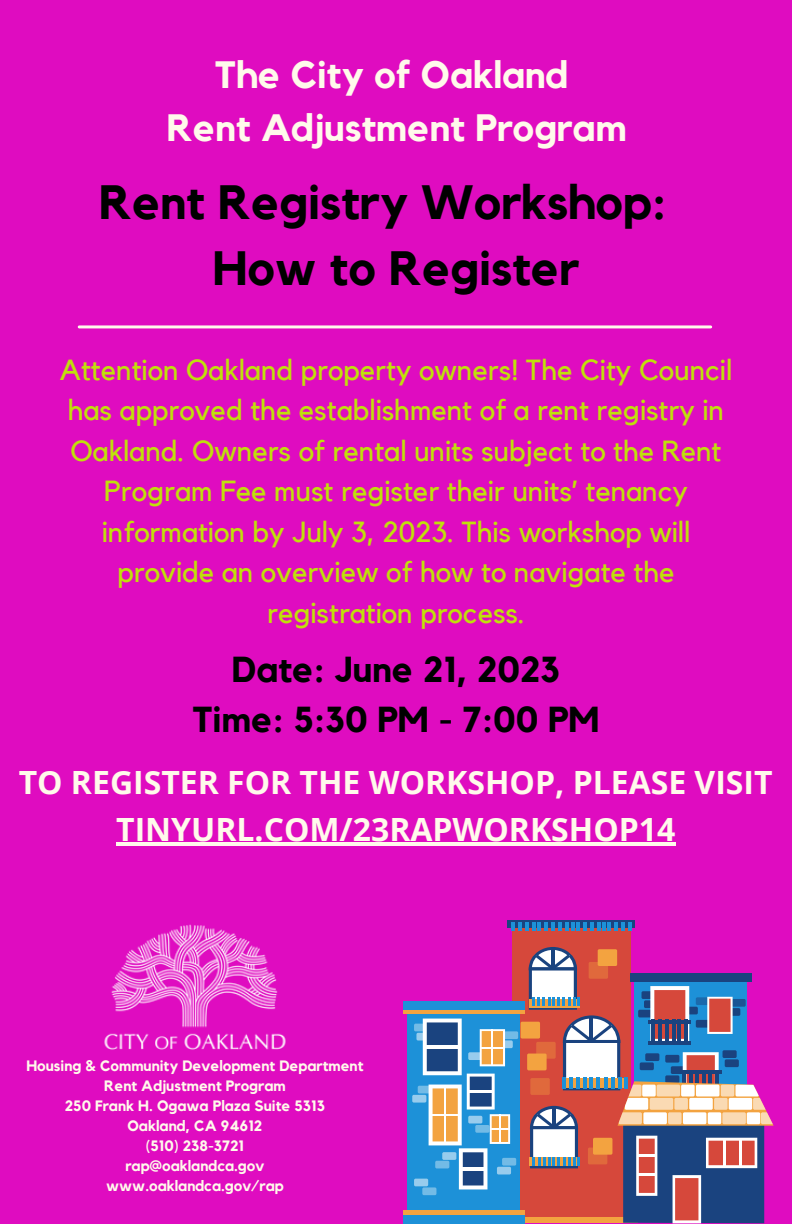
<style>
.page{position:relative;width:792px;height:1224px;background:#df0cc0}
.page>*{position:absolute;margin:0;border:0;box-sizing:border-box;transform-origin:0 0}
.t1{font:700 48px/66px "Kollektif";color:#000;text-align:center}
.t2{font:700 38px/52.4px "Kollektif";color:#fffaeb;text-align:center}
.t3{font:700 36px/49.6px "Kollektif";color:#000;text-align:center}
.t4{font:700 32px/47.4px "Open Sans";color:#fffaeb;text-align:center}
.t5{font:29px/40.4px "Kollektif";color:#c0df0c;text-align:center}
.t6{font:700 15px/20px "Kollektif";color:#fffaeb;text-align:center}
</style>
<div class="page">
<hr style="left:79px;top:325px;width:632px;height:3px;background:#fffaeb">
<div style="left:512px;top:928px;width:119px;height:290px;background:#d6483b"></div>
<div style="left:527px;top:1054px;width:20px;height:16px;background:#f3a340;border-radius:2px"></div>
<div style="left:521px;top:1022px;width:19px;height:17px;background:#f3a340;border-radius:2px"></div>
<svg style="left:524px;top:1217px;width:5px;height:6px"></svg>
<svg style="left:508px;top:921px;width:127px;height:7px"></svg>
<div style="left:407px;top:1012px;width:113px;height:208px;background:#1d91d8"></div>
<div style="left:418px;top:1086px;width:14px;height:7px;background:#73bbe6;border-radius:2px"></div>
<div style="left:422px;top:1187px;width:14px;height:8px;background:#73bbe6;border-radius:2px"></div>
<div style="left:502px;top:1158px;width:14px;height:8px;background:#73bbe6;border-radius:2px"></div>
<div style="left:414px;top:1024px;width:14px;height:7px;background:#fff;border-radius:2px;opacity:.39"></div>
<div style="left:504px;top:1031px;width:14px;height:8px;background:#73bbe6;border-radius:2px"></div>
<div style="left:412px;top:1095px;width:14px;height:8px;background:#98cced;border-radius:2px"></div>
<div style="left:416px;top:1033px;width:15px;height:8px;background:#fff;border-radius:2px;opacity:.55"></div>
<div style="left:497px;top:1167px;width:14px;height:7px;background:#fff;border-radius:2px;opacity:.55"></div>
<div style="left:414px;top:1179px;width:14px;height:7px;background:#98cced;border-radius:2px"></div>
<div style="left:499px;top:1040px;width:14px;height:8px;background:#98cced;border-radius:2px"></div>
<svg style="left:423px;top:1019px;width:87px;height:170px"></svg>
<hr style="left:461px;top:1167px;width:24px;height:4px;background:#fff">
<hr style="left:403px;top:1010px;width:121px;height:4px;background:#f3a340">
<hr style="left:403px;top:1211px;width:121px;height:4px;background:#f3a340">
<svg style="left:512px;top:923px;width:119px;height:8px"></svg>
<svg style="left:529px;top:947px;width:245px;height:276px"></svg>
<div style="left:403px;top:1001px;width:121px;height:9px;background:#1d91d8"></div>
<div style="left:403px;top:1215px;width:121px;height:8px;background:#1d91d8"></div>
<hr style="left:116px;top:843px;width:560px;height:3px;background:#fffaeb">
<img style="left:104px;top:924px;width:182px;height:126px">
<h2 class="t2" style="left:167px;top:50px;width:461px">The City of Oakland<br>Rent Adjustment Program</h2>
<h1 class="t1" style="left:99px;top:171px;width:569px">Rent Registry Workshop:<br>How to Register</h1>
<p class="t5" style="left:60px;top:350px;width:674px">Attention Oakland property owners! The City Council has approved the establishment of a rent registry in Oakland. Owners of rental units subject to the Rent Program Fee must register their units’ tenancy information by July 3, 2023. This workshop will provide an overview of how to navigate the registration process.</p>
<p class="t3" style="left:193px;top:646px;width:408px">Date: June 21, 2023<br>Time: 5:30 PM - 7:00 PM</p>
<p class="t4" style="left:19px;top:758px;width:755px">TO REGISTER FOR THE WORKSHOP, PLEASE VISIT<br>TINYURL.COM/23RAPWORKSHOP14</p>
<p class="t6" style="left:26px;top:1056px;width:339px">Housing &amp; Community Development Department<br>Rent Adjustment Program<br>250 Frank H. Ogawa Plaza Suite 5313<br>Oakland, CA 94612<br>(510) 238-3721<br>rap@oaklandca.gov<br>www.oaklandca.gov/rap</p>
</div>
